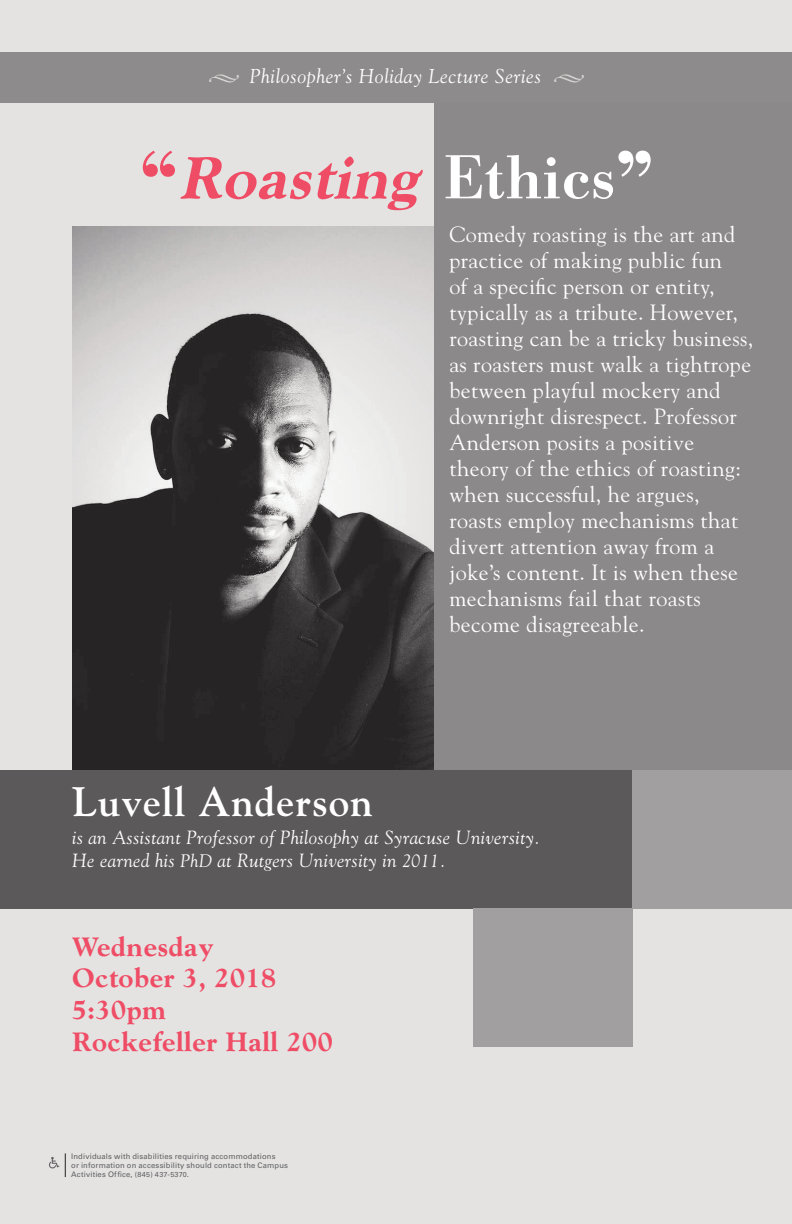
<style>
.page{position:relative;width:792px;height:1224px;background:#e4e3e2}
.page>*{position:absolute;margin:0;border:0;box-sizing:border-box;transform-origin:0 0}
.t1{font:italic 800 60px "Goudy";color:#ef4d66}
.t2{font:700 41px "Goudy";letter-spacing:.02em;color:#fff}
.t3{font:800 27px "Goudy";letter-spacing:.02em;color:#ef4d66}
.t4{font:22px/26px "Goudy";letter-spacing:.02em;color:#fff}
.t5{font:italic 20px "Goudy";letter-spacing:.03em;color:#fff}
.t6{font:italic 19px "Goudy";letter-spacing:.02em;color:#fff}
.t7{font:7.6px "Univers";letter-spacing:.02em;color:#5f5f62}
.s1{font-family:"Minion Pro";font-style:normal;color:#d8d5d4}
.s2{font-family:"B Bodoni";font-weight:700;font-style:normal;font-size:67px}
.s3{font-family:"B Bodoni";font-weight:500;font-style:normal;font-size:61px;color:#fff}
.s4{font-family:"B Bodoni";font-weight:700;font-style:normal;font-size:67px;color:#fff}
.s5{font-size:18px}
.s6{font-size:7.2px}
</style>
<div class="page">
<img style="left:72px;top:226px;width:363px;height:544px">
<div style="left:435px;top:95px;width:357px;height:675px;background:#8c898a"></div>
<div style="left:0;top:52px;width:792px;height:50px;background:#8d8b8c"></div>
<svg style="left:49px;top:1153px;width:17px;height:24px"></svg>
<div style="left:0;top:770px;width:634px;height:139px;background:#5b5959"></div>
<div style="left:633px;top:770px;width:159px;height:139px;background:#a29fa0"></div>
<div style="left:473px;top:909px;width:160px;height:138px;background:#a29fa0"></div>
<p class="t5" style="left:208px;top:64px;width:378px"><span class="s1">•</span> Philosopher’s Holiday Lecture Series <span class="s1">•</span></p>
<p class="t1" style="left:141px;top:143px;width:514px"><span class="s2">“</span>Roasting <span class="s3">Ethics</span><span class="s4">”</span></p>
<p class="t4" style="left:449px;top:221px;width:306px">Comedy roasting is the art and practice of making public fun<br>of a specific person or entity, typically as a tribute. However, roasting can be a tricky business, as roasters must walk a tightrope between playful mockery and downright disrespect. Professor<br>Anderson posits a positive theory of the ethics of roasting: when successful, he argues, roasts employ mechanisms that divert attention away from a joke’s content. It is when these mechanisms fail that roasts become disagreeable.</p>
<p class="t2" style="left:72px;top:776px;width:302px">Luvell Anderson</p>
<p class="t6" style="left:72px;top:826px;width:470px">is an Assistant Professor of Philosophy at Syracuse University.</p>
<p class="t6" style="left:72px;top:849px;width:375px">He earned his <span class="s5">PhD</span> at Rutgers University in <span class="s5">2011</span>.</p>
<p class="t3" style="left:72px;top:931px;width:143px">Wednesday</p>
<p class="t3" style="left:72px;top:962px;width:206px">October 3, 2018</p>
<p class="t3" style="left:72px;top:994px;width:96px">5:30pm</p>
<p class="t3" style="left:72px;top:1026px;width:262px">Rockefeller Hall 200</p>
<p class="t7" style="left:71px;top:1152px;width:206px">Individuals with disabilities requiring accommodations</p>
<p class="t7" style="left:71px;top:1161px;width:218px">or information on accessibility should contact the Campus</p>
<p class="t7" style="left:71px;top:1170px;width:119px">Activities Office, <span class="s6">(845) 437</span>-<span class="s6">5370</span>.</p>
</div>
